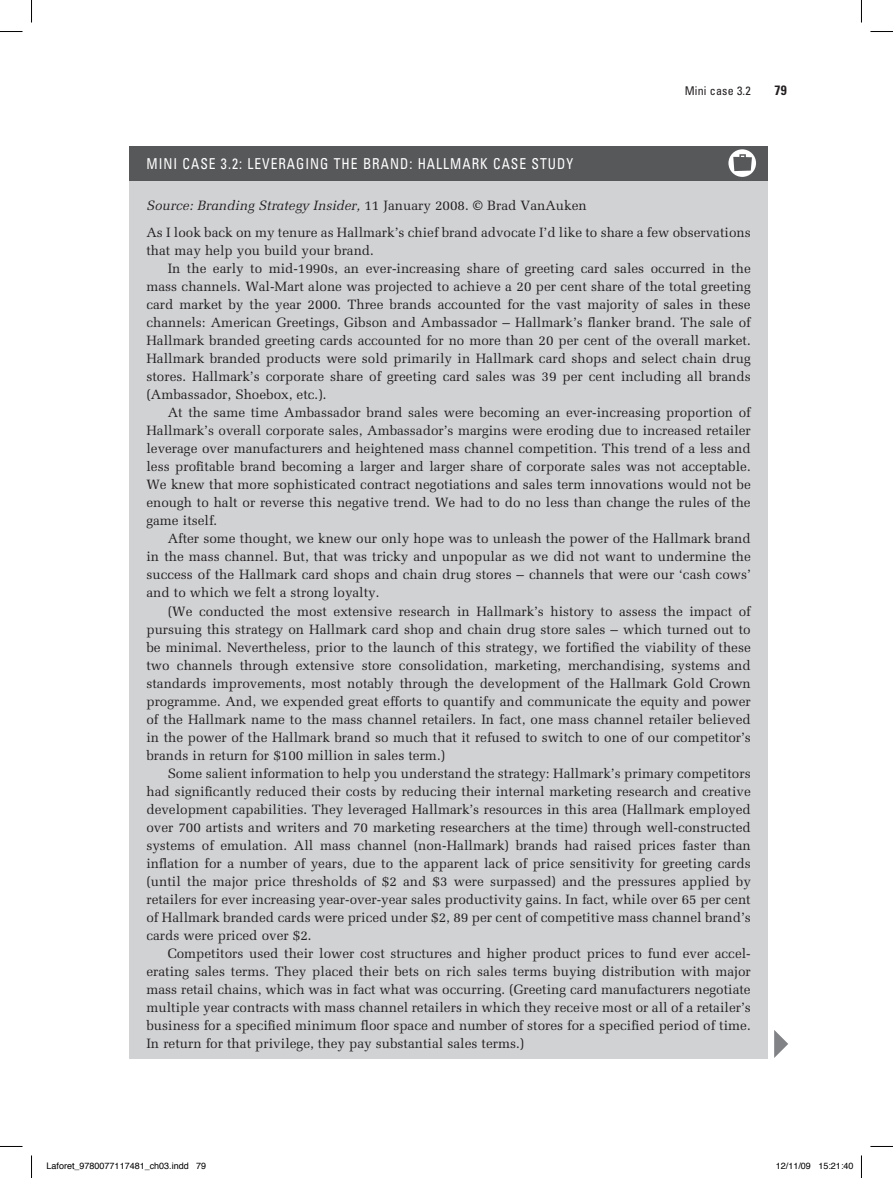
<style>
.page{position:relative;width:893px;height:1178px;background:#fff}
.page>*{position:absolute;margin:0;border:0;box-sizing:border-box;transform-origin:0 0}
.t1{font:condensed 15px "Univers LT Std";color:#fff;scale:.9 1}
.t2{font:13.5px/27px "Melior LT Std";color:#231f20}
.t3{font:700 condensed 13.5px "Univers LT Std";color:#231f20}
.t4{font:condensed 12px "Univers LT Std";letter-spacing:.015em;color:#231f20}
.t5{font:9px "Helvetica";color:#000}
.s1{font-style:italic}
</style>
<div class="page">
<div style="left:129px;top:146px;width:638px;height:912px;background:#d1d2d4"></div>
<div style="left:129px;top:146px;width:638px;height:34px;background:#57585a"></div>
<div style="left:728px;top:149px;width:27px;height:28px;background:#fff;border-radius:50%"></div>
<svg style="left:733px;top:154px;width:18px;height:17px"></svg>
<svg style="left:774px;top:1030px;width:13px;height:27px"></svg>
<svg style="left:0;top:31px;width:22px;height:1px"></svg>
<svg style="left:870px;top:31px;width:22px;height:1px"></svg>
<svg style="left:31px;top:0;width:1px;height:22px"></svg>
<svg style="left:31px;top:1155px;width:1px;height:22px"></svg>
<p class="t1" style="left:146px;top:154px;width:50px">MINI CASE</p>
<p class="t1" style="left:221px;top:154px;width:47px">3.2: LEVERAGING</p>
<p class="t1" style="left:334px;top:154px;width:10px">THE</p>
<p class="t1" style="left:363px;top:154px;width:11px">BRAND</p>
<p class="t1" style="left:409px;top:154px;width:31px">: HALLMARK</p>
<p class="t1" style="left:493px;top:154px;width:10px">CASE</p>
<p class="t1" style="left:531px;top:154px;width:11px">STUDY</p>
<p class="t4" style="left:684px;top:83px;width:67px">MINI CASE 3.2</p>
<p class="t3" style="left:774px;top:82px;width:14px">79</p>
<p class="t2" style="left:146px;top:192px;width:605px"><span class="s1">Source: Branding Strategy Insider,</span> 11 January 2008. © Brad VanAuken<br>As I look back on my tenure as Hallmark’s chief brand advocate I’d like to share a few observations</p>
<p class="t2" style="left:146px;top:237px;width:229px">that may help you build your brand.</p>
<p class="t2" style="left:168px;top:255px;width:584px">In the early to mid-1990s, an ever-increasing share of greeting card sales occurred in the</p>
<p class="t2" style="left:146px;top:273px;width:605px">mass channels. Wal-Mart alone was projected to achieve a 20 per cent share of the total greeting</p>
<p class="t2" style="left:146px;top:291px;width:605px">card market by the year 2000. Three brands accounted for the vast majority of sales in these</p>
<p class="t2" style="left:146px;top:309px;width:605px">channels: American Greetings, Gibson and Ambassador – Hallmark’s flanker brand. The sale of</p>
<p class="t2" style="left:146px;top:327px;width:605px">Hallmark branded greeting cards accounted for no more than 20 per cent of the overall market.</p>
<p class="t2" style="left:146px;top:345px;width:605px">Hallmark branded products were sold primarily in Hallmark card shops and select chain drug</p>
<p class="t2" style="left:146px;top:363px;width:605px">stores. Hallmark’s corporate share of greeting card sales was 39 per cent including all brands</p>
<p class="t2" style="left:146px;top:381px;width:182px">(Ambassador, Shoebox, etc.).</p>
<p class="t2" style="left:168px;top:399px;width:584px">At the same time Ambassador brand sales were becoming an ever-increasing proportion of</p>
<p class="t2" style="left:146px;top:417px;width:605px">Hallmark’s overall corporate sales, Ambassador’s margins were eroding due to increased retailer</p>
<p class="t2" style="left:146px;top:435px;width:605px">leverage over manufacturers and heightened mass channel competition. This trend of a less and</p>
<p class="t2" style="left:146px;top:453px;width:605px">less profitable brand becoming a larger and larger share of corporate sales was not acceptable.</p>
<p class="t2" style="left:146px;top:471px;width:605px">We knew that more sophisticated contract negotiations and sales term innovations would not be</p>
<p class="t2" style="left:146px;top:489px;width:605px">enough to halt or reverse this negative trend. We had to do no less than change the rules of the</p>
<p class="t2" style="left:146px;top:507px;width:72px">game itself.</p>
<p class="t2" style="left:168px;top:525px;width:584px">After some thought, we knew our only hope was to unleash the power of the Hallmark brand</p>
<p class="t2" style="left:146px;top:543px;width:605px">in the mass channel. But, that was tricky and unpopular as we did not want to undermine the</p>
<p class="t2" style="left:146px;top:561px;width:605px">success of the Hallmark card shops and chain drug stores – channels that were our ‘cash cows’</p>
<p class="t2" style="left:146px;top:579px;width:234px">and to which we felt a strong loyalty.</p>
<p class="t2" style="left:168px;top:597px;width:584px">(We conducted the most extensive research in Hallmark’s history to assess the impact of</p>
<p class="t2" style="left:146px;top:615px;width:605px">pursuing this strategy on Hallmark card shop and chain drug store sales – which turned out to</p>
<p class="t2" style="left:146px;top:633px;width:605px">be minimal. Nevertheless, prior to the launch of this strategy, we fortified the viability of these</p>
<p class="t2" style="left:146px;top:651px;width:605px">two channels through extensive store consolidation, marketing, merchandising, systems and</p>
<p class="t2" style="left:146px;top:669px;width:605px">standards improvements, most notably through the development of the Hallmark Gold Crown</p>
<p class="t2" style="left:146px;top:687px;width:605px">programme. And, we expended great efforts to quantify and communicate the equity and power</p>
<p class="t2" style="left:146px;top:705px;width:605px">of the Hallmark name to the mass channel retailers. In fact, one mass channel retailer believed</p>
<p class="t2" style="left:146px;top:723px;width:605px">in the power of the Hallmark brand so much that it refused to switch to one of our competitor’s</p>
<p class="t2" style="left:146px;top:741px;width:300px">brands in return for $100 million in sales term.)</p>
<p class="t2" style="left:168px;top:759px;width:584px">Some salient information to help you understand the strategy: Hallmark’s primary competitors</p>
<p class="t2" style="left:146px;top:777px;width:605px">had significantly reduced their costs by reducing their internal marketing research and creative</p>
<p class="t2" style="left:146px;top:795px;width:605px">development capabilities. They leveraged Hallmark’s resources in this area (Hallmark employed</p>
<p class="t2" style="left:146px;top:813px;width:605px">over 700 artists and writers and 70 marketing researchers at the time) through well-constructed</p>
<p class="t2" style="left:146px;top:831px;width:605px">systems of emulation. All mass channel (non-Hallmark) brands had raised prices faster than</p>
<p class="t2" style="left:146px;top:849px;width:605px">inflation for a number of years, due to the apparent lack of price sensitivity for greeting cards</p>
<p class="t2" style="left:146px;top:867px;width:605px">(until the major price thresholds of $2 and $3 were surpassed) and the pressures applied by</p>
<p class="t2" style="left:146px;top:885px;width:605px">retailers for ever increasing year-over-year sales productivity gains. In fact, while over 65 per cent</p>
<p class="t2" style="left:146px;top:903px;width:605px">of Hallmark branded cards were priced under $2, 89 per cent of competitive mass channel brand’s</p>
<p class="t2" style="left:146px;top:921px;width:167px">cards were priced over $2.</p>
<p class="t2" style="left:168px;top:939px;width:584px">Competitors used their lower cost structures and higher product prices to fund ever accel-</p>
<p class="t2" style="left:146px;top:957px;width:605px">erating sales terms. They placed their bets on rich sales terms buying distribution with major</p>
<p class="t2" style="left:146px;top:975px;width:605px">mass retail chains, which was in fact what was occurring. (Greeting card manufacturers negotiate</p>
<p class="t2" style="left:146px;top:993px;width:605px">multiple year contracts with mass channel retailers in which they receive most or all of a retailer’s</p>
<p class="t2" style="left:146px;top:1011px;width:605px">business for a specified minimum floor space and number of stores for a specified period of time.</p>
<p class="t2" style="left:146px;top:1029px;width:379px">In return for that privilege, they pay substantial sales terms.)</p>
<p class="t5" style="left:46px;top:1158px;width:161px">Laforet_9780077117481_ch03.indd 79</p>
<p class="t5" style="left:775px;top:1158px;width:79px">12/11/09 15:21:40</p>
</div>
